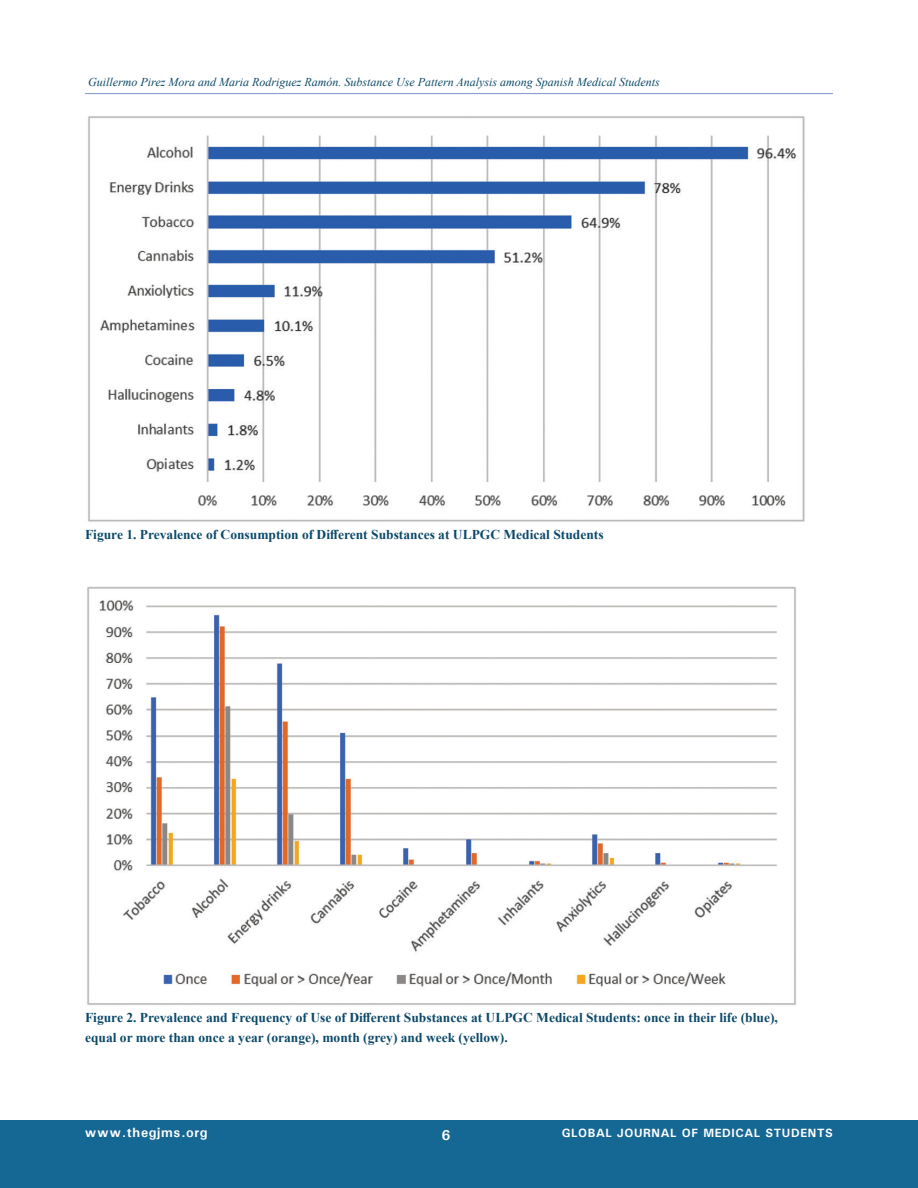
<style>
.page{position:relative;width:918px;height:1188px;background:#fff}
.page>*{position:absolute;margin:0;border:0;box-sizing:border-box;transform-origin:0 0}
.t1{font:700 14.25px "Univers";color:#fff}
.t2{font:700 13.5px/20.2px "Times New Roman";color:#0c4969}
.t3{font:700 13.5px "Univers";letter-spacing:.05em;color:#fff}
.t4{font:italic 12px "Times New Roman";color:#0c4969}
.t5{font:700 12px "Univers";letter-spacing:.05em;color:#fff}
</style>
<div class="page">
<div style="left:0;top:1121px;width:918px;height:67px;background:#156794"></div>
<hr style="left:85px;top:93px;width:748px;height:1px;background:#8b9ed0">
<img style="left:88px;top:116px;width:717px;height:406px">
<img style="left:87px;top:586px;width:709px;height:419px">
<p class="t4" style="left:88px;top:74px;width:573px">Guillermo Pirez Mora and Maria Rodriguez Ramón. Substance Use Pattern Analysis among Spanish Medical Students</p>
<p class="t2" style="left:85px;top:524px;width:520px">Figure 1. Prevalence of Consumption of Different Substances at ULPGC Medical Students</p>
<p class="t2" style="left:85px;top:1007px;width:694px">Figure 2. Prevalence and Frequency of Use of Different Substances at ULPGC Medical Students: once in their life (blue), equal or more than once a year (orange), month (grey) and week (yellow).</p>
<p class="t3" style="left:85px;top:1123px;width:125px">www.thegjms.org</p>
<p class="t1" style="left:441px;top:1126px;width:10px">6</p>
<p class="t5" style="left:562px;top:1125px;width:273px">GLOBAL JOURNAL OF MEDICAL STUDENTS</p>
</div>
